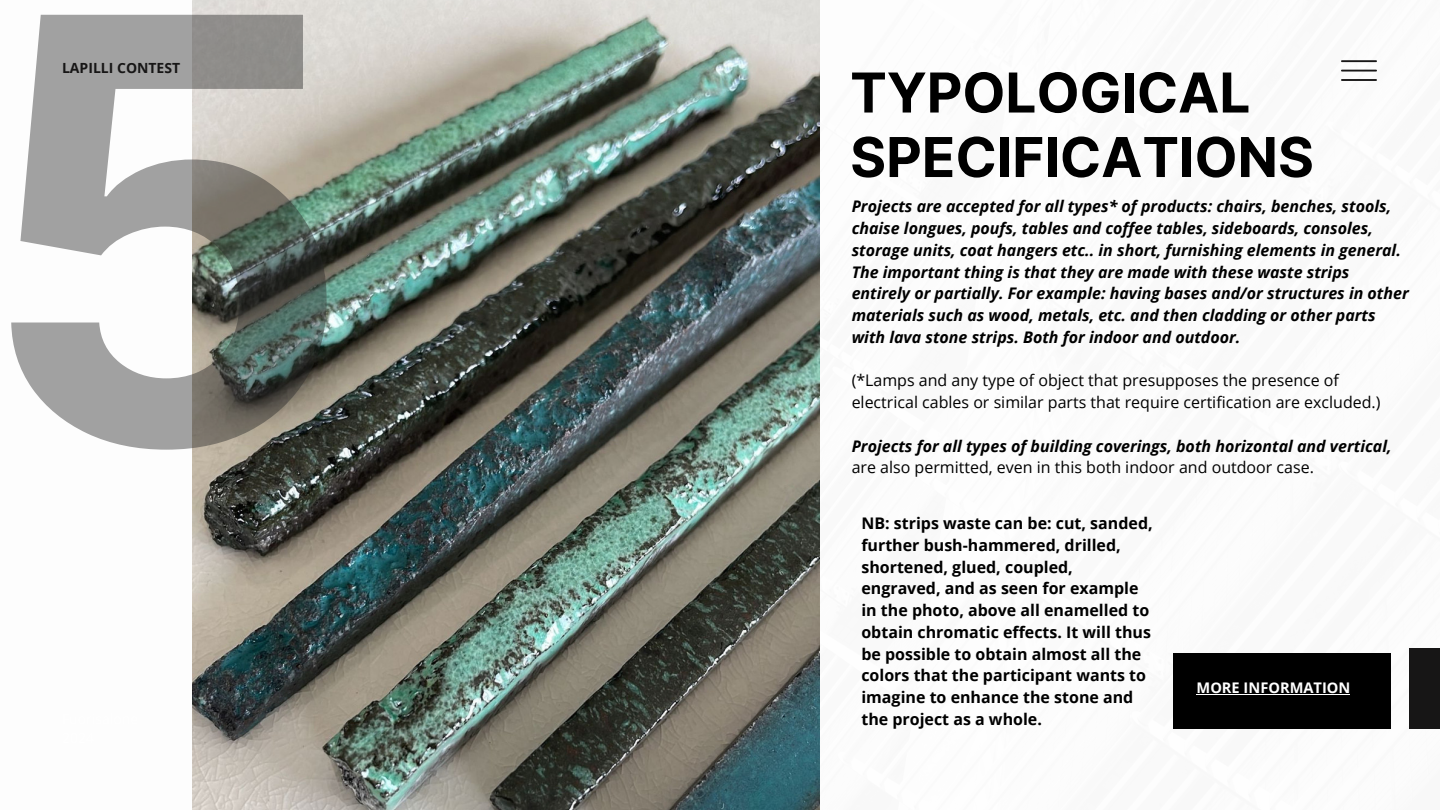
<style>
.page{position:relative;width:1440px;height:810px;background:#fff}
.page>*{position:absolute;margin:0;border:0;box-sizing:border-box;transform-origin:0 0}
.t1{font:700 589.8px "Inter";color:#262626}
.t2{font:700 55px/64.5px "Inter";color:#000}
.t3{font:italic 700 16px/21.7px "Open Sans";color:#000}
.t4{font:700 16px/21.7px "Open Sans";color:#000}
.t5{font:16px/21.7px "Open Sans";color:#000}
.t6{font:700 14.6px "Open Sans";color:#fff}
.t7{font:700 14px "Open Sans";color:#171616}
</style>
<div class="page">
<svg style="left:1341px;top:60px;width:36px;height:21px"></svg>
<div style="left:1409px;top:648px;width:31px;height:81px;background:#171616"></div>
<div style="left:1173px;top:653px;width:218px;height:75px;background:#000"></div>
<img style="left:193px;top:0;width:627px;height:810px">
<hr style="left:1197px;top:694px;width:153px;height:1px;background:#fff">
<h1 class="t1" style="left:-25px;top:-200px;width:382px">5</h1>
<p class="t7" style="left:62px;top:58px;width:120px">LAPILLI CONTEST</p>
<h2 class="t2" style="left:850px;top:61px;width:465px">TYPOLOGICAL<br>SPECIFICATIONS</h2>
<p class="t3" style="left:852px;top:195px;width:559px">Projects are accepted for all types* of products: chairs, benches, stools, chaise longues, poufs, tables and coffee tables, sideboards, consoles, storage units, coat hangers etc.. in short, furnishing elements in general.<br>The important thing is that they are made with these waste strips entirely or partially. For example: having bases and/or structures in other materials such as wood, metals, etc. and then cladding or other parts with lava stone strips. Both for indoor and outdoor.</p>
<p class="t5" style="left:852px;top:369px;width:530px">(*Lamps and any type of object that presupposes the presence of electrical cables or similar parts that require certification are excluded.)</p>
<p class="t3" style="left:852px;top:434px;width:541px">Projects for all types of building coverings, both horizontal and vertical,</p>
<p class="t5" style="left:852px;top:456px;width:464px">are also permitted, even in this both indoor and outdoor case.</p>
<p class="t4" style="left:861px;top:512px;width:293px">NB: strips waste can be: cut, sanded, further bush-hammered, drilled, shortened, glued, coupled, engraved, and as seen for example in the photo, above all enamelled to obtain chromatic effects. It will thus be possible to obtain almost all the colors that the participant wants to imagine to enhance the stone and the project as a whole.</p>
<p class="t6" style="left:1197px;top:678px;width:155px">MORE INFORMATION</p>
</div>
